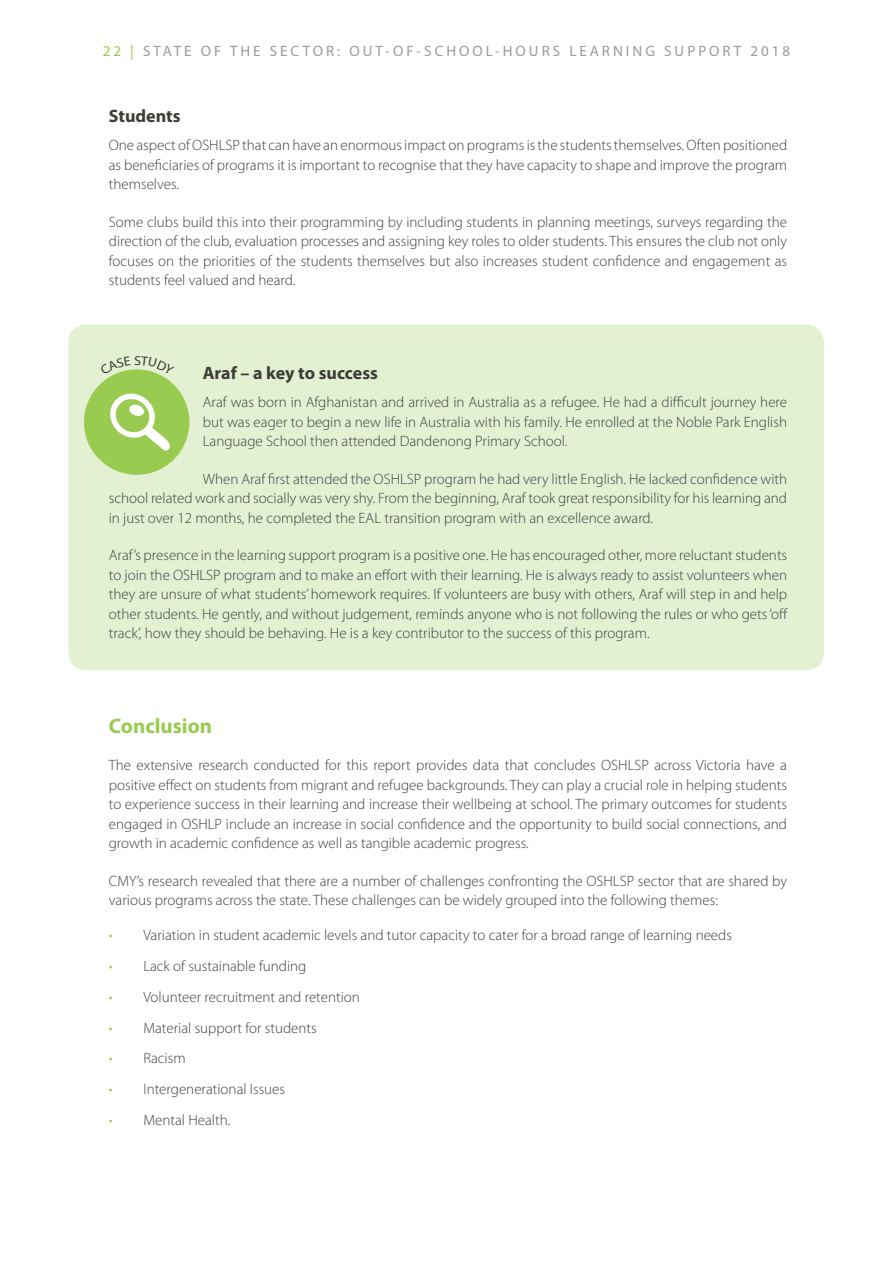
<style>
.page{position:relative;width:893px;height:1263px;background:#fff}
.page>*{position:absolute;margin:0;border:0;box-sizing:border-box;transform-origin:0 0}
.t1{font:700 21px "Myriad Pro";color:#98cb4f}
.t2{font:700 18px "Myriad Pro";color:#3d3c37}
.t3{font:300 15px/19.5px "Myriad Pro";color:#3c4244;text-align:justify}
.t4{font:15px "Myriad Pro";letter-spacing:.2em;color:#999b9c}
.s1{color:#98cb4f}
</style>
<div class="page">
<div style="left:68px;top:325px;width:756px;height:345px;background:#e3f0d1;border-radius:18px"></div>
<div style="left:84px;top:369px;width:105px;height:106px;background:#98cb4f;border-radius:50%"></div>
<svg style="left:110px;top:393px;width:61px;height:58px"></svg>
<svg style="left:113px;top:369px;width:47px;height:6px"></svg>
<p class="t4" style="left:103px;top:41px;width:689px"><span class="s1">22 |</span> STATE OF THE SECTOR: OUT-OF-SCHOOL-HOURS LEARNING SUPPORT 2018</p>
<p class="t2" style="left:109px;top:104px;width:73px">Students</p>
<p class="t3" style="left:109px;top:135px;width:680px">One aspect of OSHLSP that can have an enormous impact on programs is the students themselves. Often positioned as beneficiaries of programs it is important to recognise that they have capacity to shape and improve the program themselves.</p>
<p class="t3" style="left:109px;top:212px;width:680px">Some clubs build this into their programming by including students in planning meetings, surveys regarding the direction of the club, evaluation processes and assigning key roles to older students. This ensures the club not only focuses on the priorities of the students themselves but also increases student confidence and engagement as students feel valued and heard.</p>
<p class="t2" style="left:203px;top:361px;width:177px">Araf – a key to success</p>
<p class="t3" style="left:203px;top:393px;width:586px">Araf was born in Afghanistan and arrived in Australia as a refugee. He had a difficult journey here but was eager to begin a new life in Australia with his family. He enrolled at the Noble Park English Language School then attended Dandenong Primary School.</p>
<p class="t3" style="left:109px;top:469px;width:680px;text-indent:94px">When Araf first attended the OSHLSP program he had very little English. He lacked confidence with school related work and socially was very shy. From the beginning, Araf took great responsibility for his learning and in just over 12 months, he completed the EAL transition program with an excellence award.</p>
<p class="t3" style="left:109px;top:546px;width:681px">Araf’s presence in the learning support program is a positive one. He has encouraged other, more reluctant students to join the OSHLSP program and to make an effort with their learning. He is always ready to assist volunteers when they are unsure of what students’ homework requires. If volunteers are busy with others, Araf will step in and help other students. He gently, and without judgement, reminds anyone who is not following the rules or who gets ‘off track’, how they should be behaving. He is a key contributor to the success of this program.</p>
<h1 class="t1" style="left:109px;top:712px;width:105px">Conclusion</h1>
<p class="t3" style="left:109px;top:755px;width:680px">The extensive research conducted for this report provides data that concludes OSHLSP across Victoria have a positive effect on students from migrant and refugee backgrounds. They can play a crucial role in helping students to experience success in their learning and increase their wellbeing at school. The primary outcomes for students engaged in OSHLP include an increase in social confidence and the opportunity to build social connections, and growth in academic confidence as well as tangible academic progress.</p>
<p class="t3" style="left:109px;top:871px;width:680px">CMY’s research revealed that there are a number of challenges confronting the OSHLSP sector that are shared by various programs across the state. These challenges can be widely grouped into the following themes:</p>
<p class="t3" style="left:109px;top:925px;width:625px"><span class="s1">•</span> Variation in student academic levels and tutor capacity to cater for a broad range of learning needs</p>
<p class="t3" style="left:109px;top:956px;width:199px"><span class="s1">•</span> Lack of sustainable funding</p>
<p class="t3" style="left:109px;top:987px;width:253px"><span class="s1">•</span> Volunteer recruitment and retention</p>
<p class="t3" style="left:109px;top:1018px;width:209px"><span class="s1">•</span> Material support for students</p>
<p class="t3" style="left:109px;top:1048px;width:78px"><span class="s1">•</span> Racism</p>
<p class="t3" style="left:109px;top:1079px;width:178px"><span class="s1">•</span> Intergenerational Issues</p>
<p class="t3" style="left:109px;top:1110px;width:123px"><span class="s1">•</span> Mental Health.</p>
</div>
